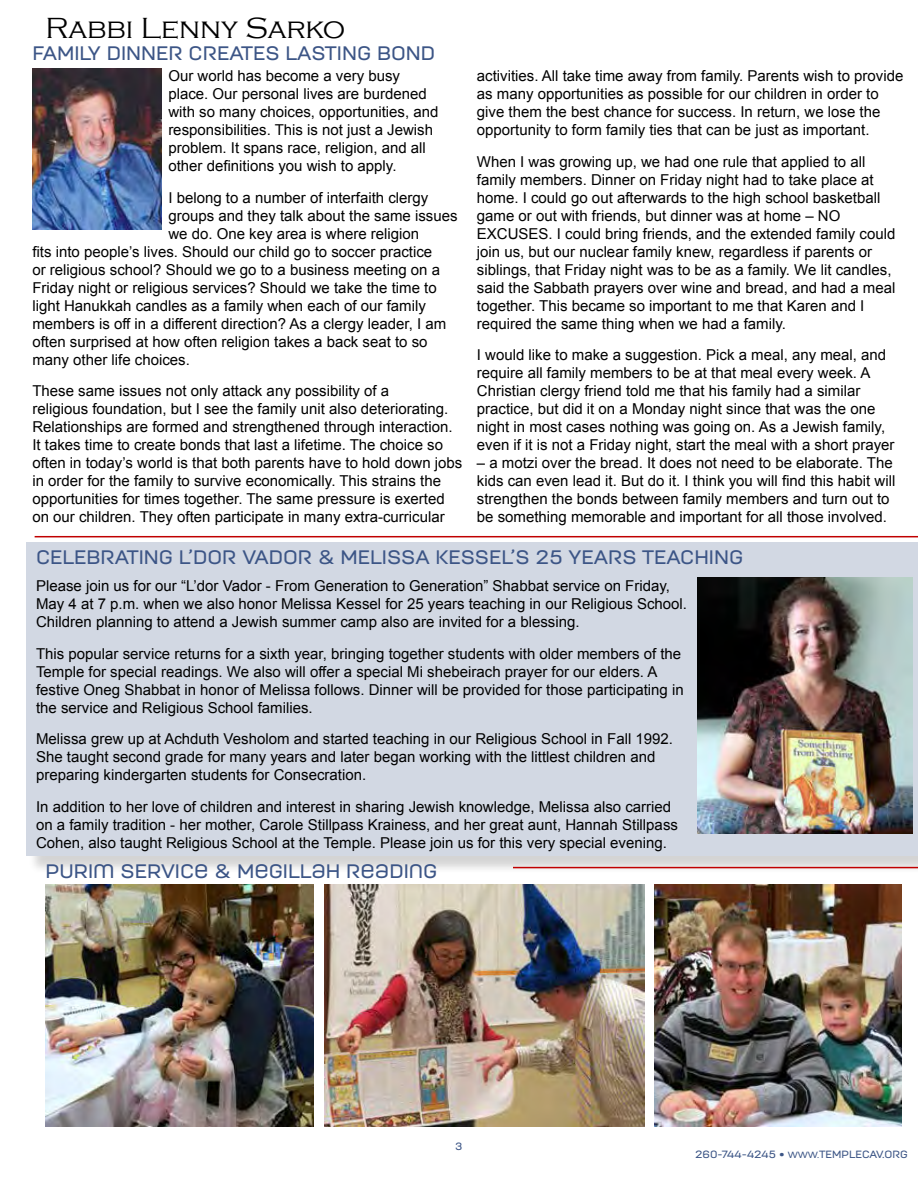
<style>
.page{position:relative;width:918px;height:1188px;background:#fff}
.page>*{position:absolute;margin:0;border:0;box-sizing:border-box;transform-origin:0 0}
.t1{font:300 30px "Copperplate Gothic";color:#000}
.t2{font:500 19.5px "Moderna Unicase";color:#3c5586}
.t3{font:15px/18px "Arial";color:#000}
.t4{font:500 10.5px "Moderna Unicase";color:#3c5586}
.s1{font-size:9px}
</style>
<div class="page">
<div style="left:28px;top:545px;width:890px;height:330px;background:#000;opacity:.75"></div>
<div style="left:26px;top:542px;width:892px;height:314px;background:#d2d8e3"></div>
<img style="left:32px;top:68px;width:130px;height:161px">
<hr style="left:35px;top:536px;width:883px;height:1px;background:#c00000">
<hr style="left:513px;top:867px;width:405px;height:1px;background:#c00000">
<img style="left:698px;top:577px;width:214px;height:256px">
<img style="left:45px;top:884px;width:269px;height:243px">
<img style="left:324px;top:884px;width:321px;height:243px">
<img style="left:655px;top:884px;width:247px;height:243px">
<h1 class="t1" style="left:45px;top:12px;width:302px">Rabbi Lenny Sarko</h1>
<p class="t3" style="left:168px;top:67px;width:272px">Our world has become a very busy place. Our personal lives are burdened with so many choices, opportunities, and responsibilities. This is not just a Jewish problem. It spans race, religion, and all other definitions you wish to apply.</p>
<p class="t3" style="left:168px;top:189px;width:262px">I belong to a number of interfaith clergy</p>
<p class="t3" style="left:168px;top:207px;width:291px">groups and they talk about the same issues</p>
<p class="t3" style="left:168px;top:225px;width:252px">we do. One key area is where religion</p>
<p class="t3" style="left:32px;top:243px;width:401px">fits into people’s lives. Should our child go to soccer practice</p>
<p class="t3" style="left:32px;top:261px;width:409px">or religious school? Should we go to a business meeting on a</p>
<p class="t3" style="left:32px;top:279px;width:406px">Friday night or religious services? Should we take the time to</p>
<p class="t3" style="left:32px;top:297px;width:395px">light Hanukkah candles as a family when each of our family</p>
<p class="t3" style="left:32px;top:315px;width:415px">members is off in a different direction? As a clergy leader, I am</p>
<p class="t3" style="left:32px;top:333px;width:397px">often surprised at how often religion takes a back seat to so</p>
<p class="t3" style="left:32px;top:351px;width:159px">many other life choices.</p>
<p class="t3" style="left:32px;top:382px;width:431px">These same issues not only attack any possibility of a<br>religious foundation, but I see the family unit also deteriorating.<br>Relationships are formed and strengthened through interaction.<br>It takes time to create bonds that last a lifetime. The choice so often in today’s world is that both parents have to hold down jobs in order for the family to survive economically. This strains the opportunities for times together. The same pressure is exerted on our children. They often participate in many extra-curricular</p>
<h2 class="t2" style="left:32px;top:38px;width:404px">FAMILY DINNER CREATES LASTING BOND</h2>
<p class="t3" style="left:477px;top:67px;width:428px">activities. All take time away from family. Parents wish to provide as many opportunities as possible for our children in order to give them the best chance for success. In return, we lose the opportunity to form family ties that can be just as important.</p>
<p class="t3" style="left:477px;top:153px;width:420px">When I was growing up, we had one rule that applied to all family members. Dinner on Friday night had to take place at home. I could go out afterwards to the high school basketball game or out with friends, but dinner was at home – NO EXCUSES. I could bring friends, and the extended family could join us, but our nuclear family knew, regardless if parents or siblings, that Friday night was to be as a family. We lit candles, said the Sabbath prayers over wine and bread, and had a meal together. This became so important to me that Karen and I required the same thing when we had a family.</p>
<p class="t3" style="left:477px;top:346px;width:419px">I would like to make a suggestion. Pick a meal, any meal, and require all family members to be at that meal every week. A Christian clergy friend told me that his family had a similar practice, but did it on a Monday night since that was the one night in most cases nothing was going on. As a Jewish family, even if it is not a Friday night, start the meal with a short prayer</p>
<p class="t3" style="left:477px;top:454px;width:420px">– a motzi over the bread. It does not need to be elaborate. The kids can even lead it. But do it. I think you will find this habit will strengthen the bonds between family members and turn out to be something memorable and important for all those involved.</p>
<h2 class="t2" style="left:36px;top:542px;width:709px">CELEBRATING L’DOR VADOR &amp; MELISSA KESSEL’S 25 YEARS TEACHING</h2>
<p class="t3" style="left:36px;top:577px;width:653px">Please join us for our “L’dor Vador - From Generation to Generation” Shabbat service on Friday,<br>May 4 at 7 p.m. when we also honor Melissa Kessel for 25 years teaching in our Religious School.<br>Children planning to attend a Jewish summer camp also are invited for a blessing.</p>
<p class="t3" style="left:36px;top:645px;width:649px">This popular service returns for a sixth year, bringing together students with older members of the Temple for special readings. We also will offer a special Mi shebeirach prayer for our elders. A festive Oneg Shabbat in honor of Melissa follows. Dinner will be provided for those participating in the service and Religious School families.</p>
<p class="t3" style="left:36px;top:730px;width:638px">Melissa grew up at Achduth Vesholom and started teaching in our Religious School in Fall 1992.<br>She taught second grade for many years and later began working with the littlest children and preparing kindergarten students for Consecration.</p>
<p class="t3" style="left:36px;top:798px;width:643px">In addition to her love of children and interest in sharing Jewish knowledge, Melissa also carried on a family tradition - her mother, Carole Stillpass Krainess, and her great aunt, Hannah Stillpass<br>Cohen, also taught Religious School at the Temple. Please join us for this very special evening.</p>
<h2 class="t2" style="left:45px;top:856px;width:394px">PURIM SERVICE &amp; MEGILLAH READING</h2>
<p class="t4" style="left:455px;top:1138px;width:9px">3</p>
<p class="t4" style="left:695px;top:1146px;width:214px">260-744-4245 • <span class="s1">WWW.</span>TEMPLECAV.ORG</p>
</div>
